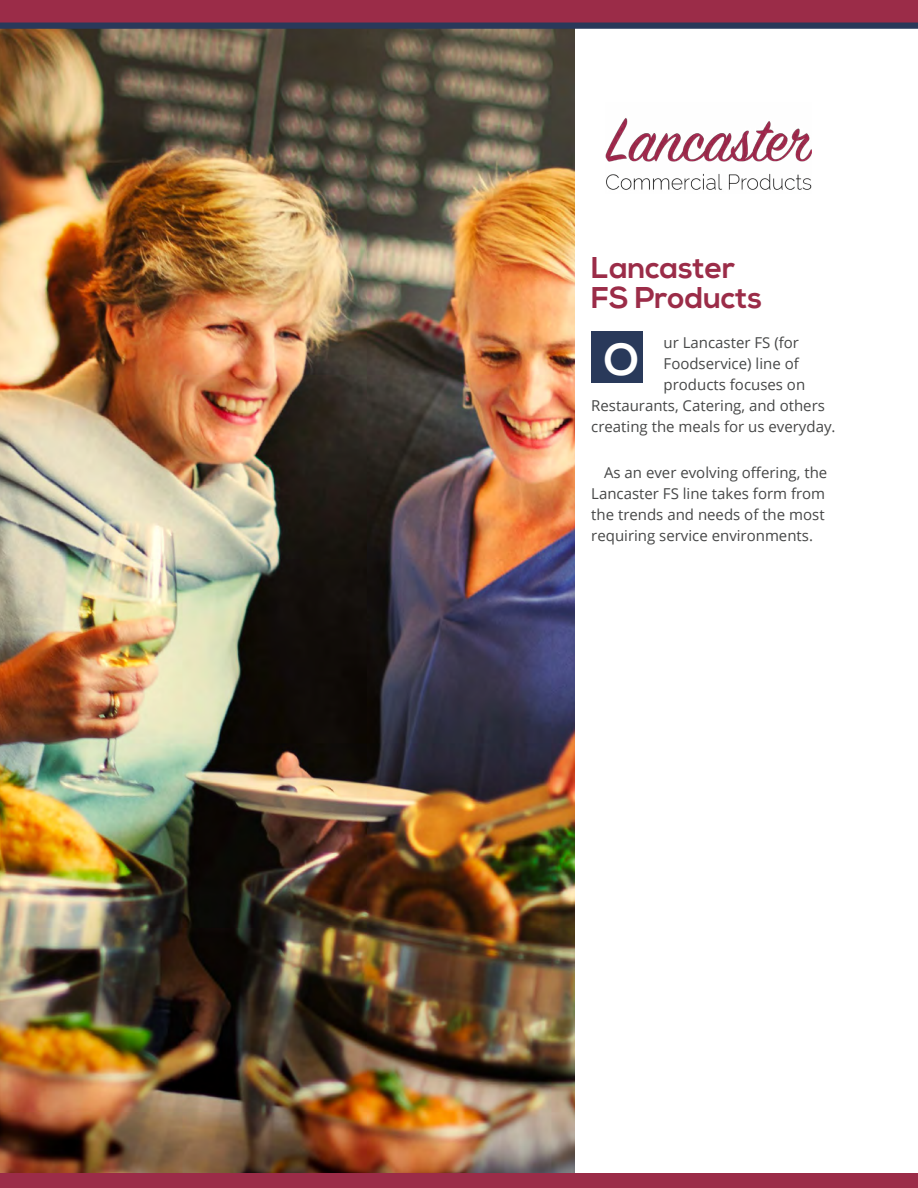
<style>
.page{position:relative;width:918px;height:1188px;background:#fff}
.page>*{position:absolute;margin:0;border:0;box-sizing:border-box;transform-origin:0 0}
.t1{font:700 45px "Nexa";color:#fff}
.t2{font:700 30px/30px "Nexa";color:#9b2c48}
.t3{font:15px/21px "Open Sans";color:#464747}
</style>
<div class="page">
<img style="left:0;top:29px;width:574px;height:1145px">
<div style="left:591px;top:332px;width:51px;height:51px;background:#29395a"></div>
<img style="left:606px;top:118px;width:205px;height:72px">
<div style="left:0;top:1174px;width:918px;height:14px;background:#9b2c48"></div>
<div style="left:0;top:0;width:918px;height:26px;background:#9b2c48"></div>
<div style="left:0;top:23px;width:918px;height:6px;background:#29395a"></div>
<h2 class="t2" style="left:591px;top:253px;width:172px">Lancaster<br>FS Products</h2>
<h1 class="t1" style="left:604px;top:333px;width:37px">O</h1>
<p class="t3" style="left:664px;top:331px;width:137px">ur Lancaster FS (for</p>
<p class="t3" style="left:664px;top:352px;width:137px">Foodservice) line of</p>
<p class="t3" style="left:664px;top:373px;width:143px">products focuses on</p>
<p class="t3" style="left:591px;top:394px;width:235px">Restaurants, Catering, and others</p>
<p class="t3" style="left:591px;top:415px;width:246px">creating the meals for us everyday.</p>
<p class="t3" style="left:591px;top:462px;width:238px;text-indent:13px">As an ever evolving offering, the<br>Lancaster FS line takes form from the trends and needs of the most requiring service environments.</p>
</div>
